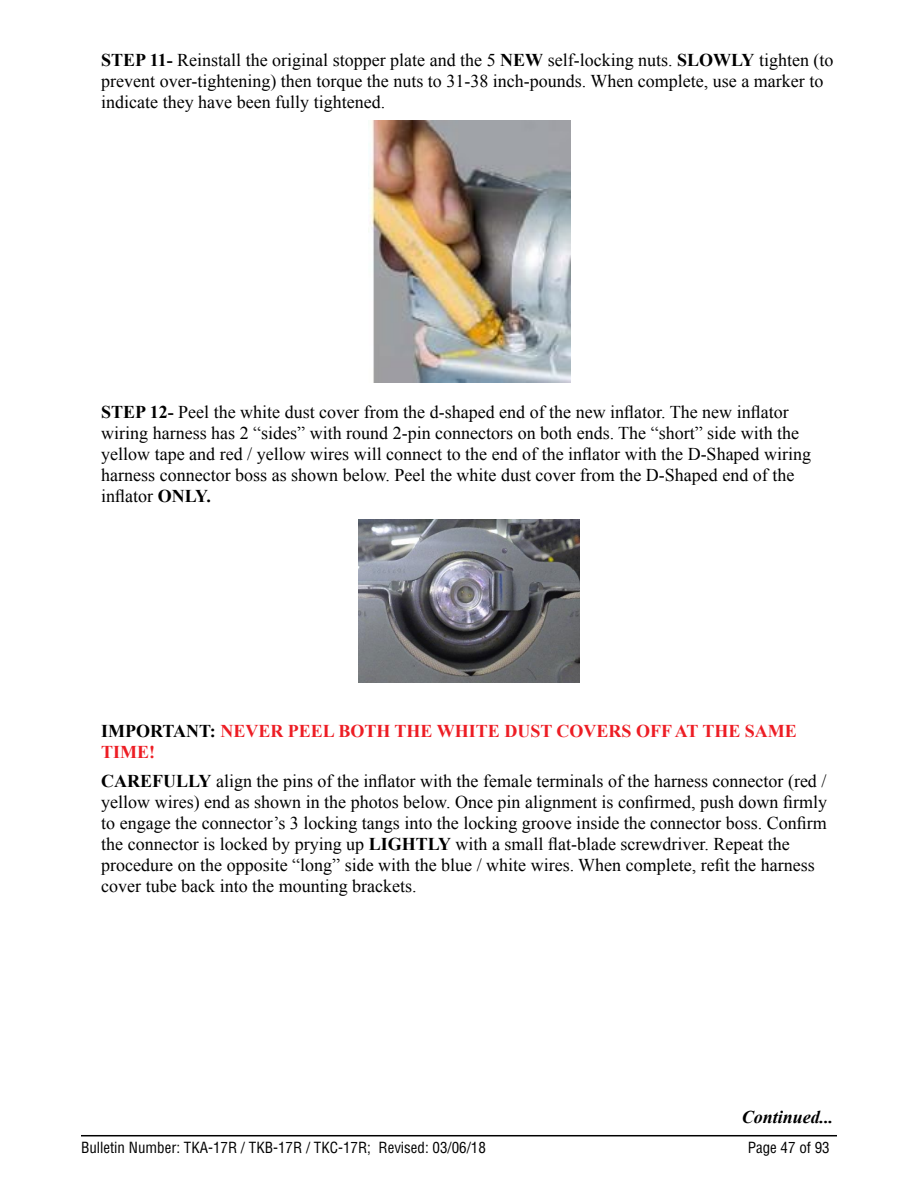
<style>
.page{position:relative;width:918px;height:1188px;background:#fff}
.page>*{position:absolute;margin:0;border:0;box-sizing:border-box;transform-origin:0 0}
.t1{font:18px/21px "Times New Roman";color:#000}
.t2{font:700 18px/21px "Times New Roman";color:#ed1d24}
.t3{font:italic 700 18px "Times New Roman";color:#000}
.t4{font:condensed 15px "Helvetica LT Std";color:#000}
.s1{font-weight:700}
.s2{color:#000}
</style>
<div class="page">
<hr style="left:81px;top:1135px;width:756px;height:1px;background:#000">
<img style="left:370px;top:120px;width:200px;height:263px">
<img style="left:359px;top:520px;width:220px;height:162px">
<p class="t1" style="left:101px;top:49px;width:734px"><span class="s1">STEP 11-</span> Reinstall the original stopper plate and the 5 <span class="s1">NEW</span> self-locking nuts. <span class="s1">SLOWLY</span> tighten (to prevent over-tightening) then torque the nuts to 31-38 inch-pounds. When complete, use a marker to indicate they have been fully tightened.</p>
<p class="t1" style="left:101px;top:402px;width:711px"><span class="s1">STEP 12-</span> Peel the white dust cover from the d-shaped end of the new inflator. The new inflator wiring harness has 2 “sides” with round 2-pin connectors on both ends. The “short” side with the yellow tape and red / yellow wires will connect to the end of the inflator with the D-Shaped wiring harness connector boss as shown below. Peel the white dust cover from the D-Shaped end of the inflator <span class="s1">ONLY.</span></p>
<p class="t2" style="left:101px;top:720px;width:697px"><span class="s2">IMPORTANT:</span> NEVER PEEL BOTH THE WHITE DUST COVERS OFF AT THE SAME<br>TIME!</p>
<p class="t1" style="left:101px;top:770px;width:727px"><span class="s1">CAREFULLY</span> align the pins of the inflator with the female terminals of the harness connector (red / yellow wires) end as shown in the photos below. Once pin alignment is confirmed, push down firmly to engage the connector’s 3 locking tangs into the locking groove inside the connector boss. Confirm the connector is locked by prying up <span class="s1">LIGHTLY</span> with a small flat-blade screwdriver. Repeat the procedure on the opposite “long” side with the blue / white wires. When complete, refit the harness cover tube back into the mounting brackets.</p>
<p class="t3" style="left:742px;top:1104px;width:93px">Continued...</p>
<p class="t4" style="left:81px;top:1138px;width:406px">Bulletin Number: TKA-17R / TKB-17R / TKC-17R; Revised: 03/06/18</p>
<p class="t4" style="left:748px;top:1138px;width:84px">Page 47 of 93</p>
</div>
